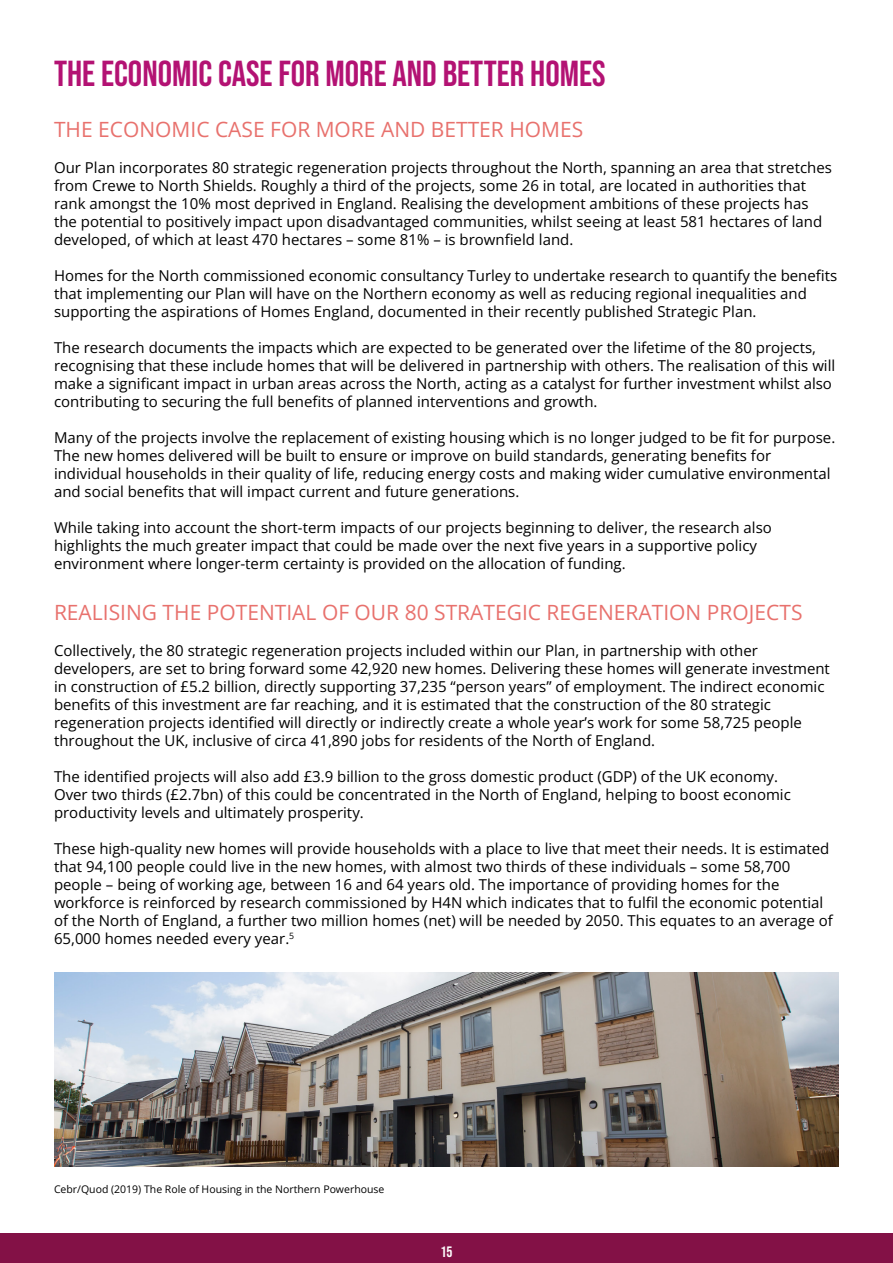
<style>
.page{position:relative;width:893px;height:1263px;background:#fff}
.page>*{position:absolute;margin:0;border:0;box-sizing:border-box;transform-origin:0 0}
.t1{font:36px "Bebas Neue";color:#b31273}
.t2{font:300 21px "Open Sans";color:#e8716d}
.t3{font:300 15px/18px "Open Sans";color:#000}
.t4{font:15px "Bebas Neue";color:#fff}
.t5{font:300 10.5px "Open Sans";color:#000}
</style>
<div class="page">
<div style="left:0;top:1233px;width:893px;height:30px;background:#831146"></div>
<img style="left:54px;top:973px;width:785px;height:193px">
<h1 class="t1" style="left:54px;top:54px;width:553px">THE ECONOMIC CASE FOR MORE AND BETTER HOMES</h1>
<h2 class="t2" style="left:54px;top:115px;width:531px">THE ECONOMIC CASE FOR MORE AND BETTER HOMES</h2>
<p class="t3" style="left:54px;top:158px;width:779px">Our Plan incorporates 80 strategic regeneration projects throughout the North, spanning an area that stretches from Crewe to North Shields. Roughly a third of the projects, some 26 in total, are located in authorities that rank amongst the 10% most deprived in England. Realising the development ambitions of these projects has the potential to positively impact upon disadvantaged communities, whilst seeing at least 581 hectares of land developed, of which at least 470 hectares – some 81% – is brownfield land.</p>
<p class="t3" style="left:54px;top:266px;width:785px">Homes for the North commissioned economic consultancy Turley to undertake research to quantify the benefits that implementing our Plan will have on the Northern economy as well as reducing regional inequalities and supporting the aspirations of Homes England, documented in their recently published Strategic Plan.</p>
<p class="t3" style="left:54px;top:338px;width:783px">The research documents the impacts which are expected to be generated over the lifetime of the 80 projects, recognising that these include homes that will be delivered in partnership with others. The realisation of this will make a significant impact in urban areas across the North, acting as a catalyst for further investment whilst also contributing to securing the full benefits of planned interventions and growth.</p>
<p class="t3" style="left:54px;top:428px;width:783px">Many of the projects involve the replacement of existing housing which is no longer judged to be fit for purpose.<br>The new homes delivered will be built to ensure or improve on build standards, generating benefits for individual households in their quality of life, reducing energy costs and making wider cumulative environmental and social benefits that will impact current and future generations.</p>
<p class="t3" style="left:54px;top:518px;width:719px">While taking into account the short-term impacts of our projects beginning to deliver, the research also highlights the much greater impact that could be made over the next five years in a supportive policy environment where longer-term certainty is provided on the allocation of funding.</p>
<h2 class="t2" style="left:54px;top:598px;width:750px">REALISING THE POTENTIAL OF OUR 80 STRATEGIC REGENERATION PROJECTS</h2>
<p class="t3" style="left:54px;top:641px;width:777px">Collectively, the 80 strategic regeneration projects included within our Plan, in partnership with other developers, are set to bring forward some 42,920 new homes. Delivering these homes will generate investment in construction of £5.2 billion, directly supporting 37,235 “person years” of employment. The indirect economic benefits of this investment are far reaching, and it is estimated that the construction of the 80 strategic regeneration projects identified will directly or indirectly create a whole year’s work for some 58,725 people throughout the UK, inclusive of circa 41,890 jobs for residents of the North of England.</p>
<p class="t3" style="left:54px;top:767px;width:738px">The identified projects will also add £3.9 billion to the gross domestic product (GDP) of the UK economy.<br>Over two thirds (£2.7bn) of this could be concentrated in the North of England, helping to boost economic productivity levels and ultimately prosperity.</p>
<p class="t3" style="left:54px;top:839px;width:780px">These high-quality new homes will provide households with a place to live that meet their needs. It is estimated that 94,100 people could live in the new homes, with almost two thirds of these individuals – some 58,700 people – being of working age, between 16 and 64 years old. The importance of providing homes for the workforce is reinforced by research commissioned by H4N which indicates that to fulfil the economic potential of the North of England, a further two million homes (net) will be needed by 2050. This equates to an average of 65,000 homes needed every year.<sup>5</sup></p>
<p class="t5" style="left:54px;top:1182px;width:332px">Cebr/Quod (2019) The Role of Housing in the Northern Powerhouse</p>
<p class="t4" style="left:440px;top:1244px;width:13px">15</p>
</div>
